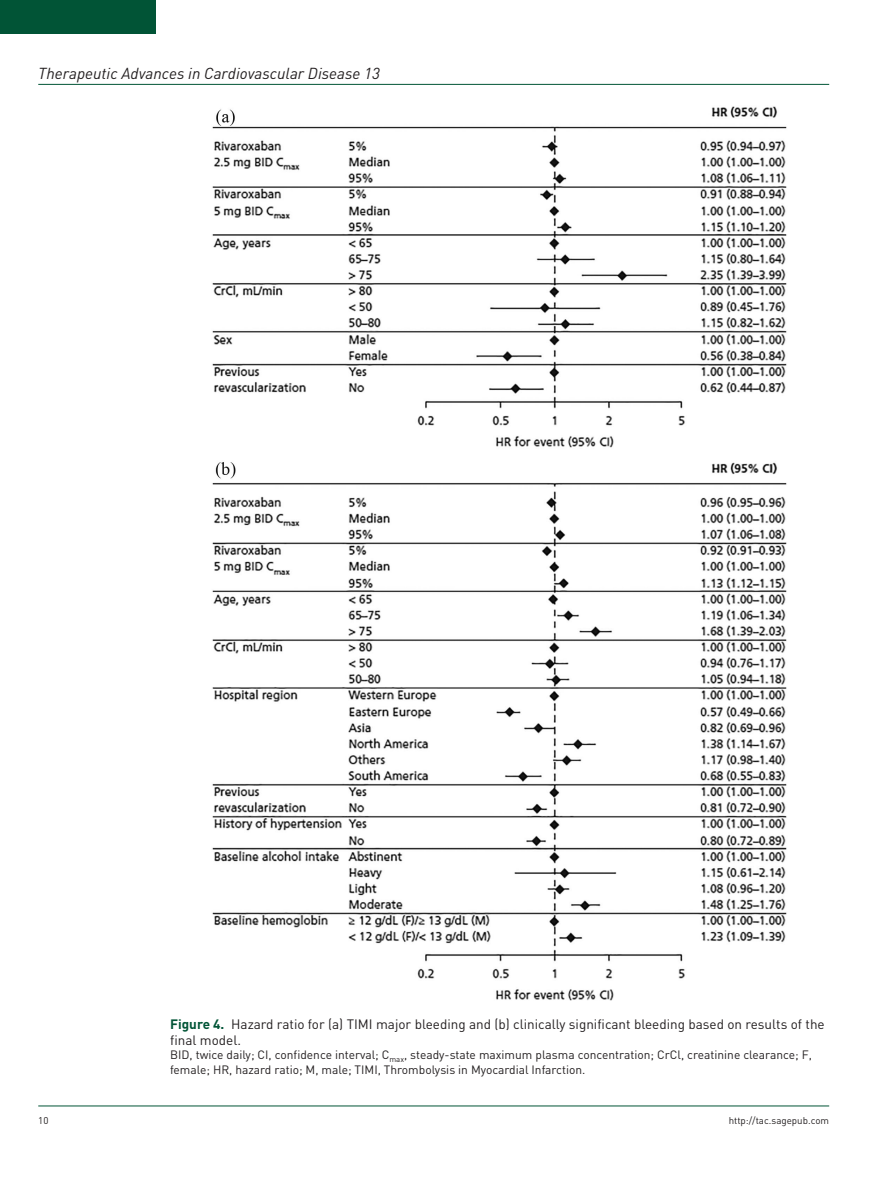
<style>
.page{position:relative;width:893px;height:1191px;background:#fff}
.page>*{position:absolute;margin:0;border:0;box-sizing:border-box;transform-origin:0 0}
.t1{font:italic 15.75px "DIN";color:#231f20}
.t2{font:13.5px/15.8px "DIN";color:#231f20}
.t3{font:12px/14.2px "DIN";color:#231f20}
.t4{font:9.75px "DIN";color:#231f20}
.s1{font-weight:700;color:#015436}
</style>
<div class="page">
<hr style="left:38px;top:84px;width:791px;height:1px;background:#015436">
<hr style="left:38px;top:1105px;width:791px;height:1px;background:#015436">
<div style="left:0;top:0;width:155px;height:34px;background:#015436"></div>
<img style="left:212px;top:106px;width:575px;height:895px">
<h1 class="t1" style="left:38px;top:63px;width:343px">Therapeutic Advances in Cardiovascular Disease 13</h1>
<p class="t2" style="left:170px;top:1016px;width:656px"><span class="s1">Figure 4.</span> Hazard ratio for (a) TIMI major bleeding and (b) clinically significant bleeding based on results of the final model.</p>
<p class="t3" style="left:170px;top:1047px;width:643px">BID, twice daily; CI, confidence interval; C<sub>max</sub>, steady-state maximum plasma concentration; CrCl, creatinine clearance; F, female; HR, hazard ratio; M, male; TIMI, Thrombolysis in Myocardial Infarction.</p>
<p class="t4" style="left:38px;top:1114px;width:12px">10</p>
<p class="t4" style="left:729px;top:1114px;width:102px">http://tac.sagepub.com</p>
</div>
